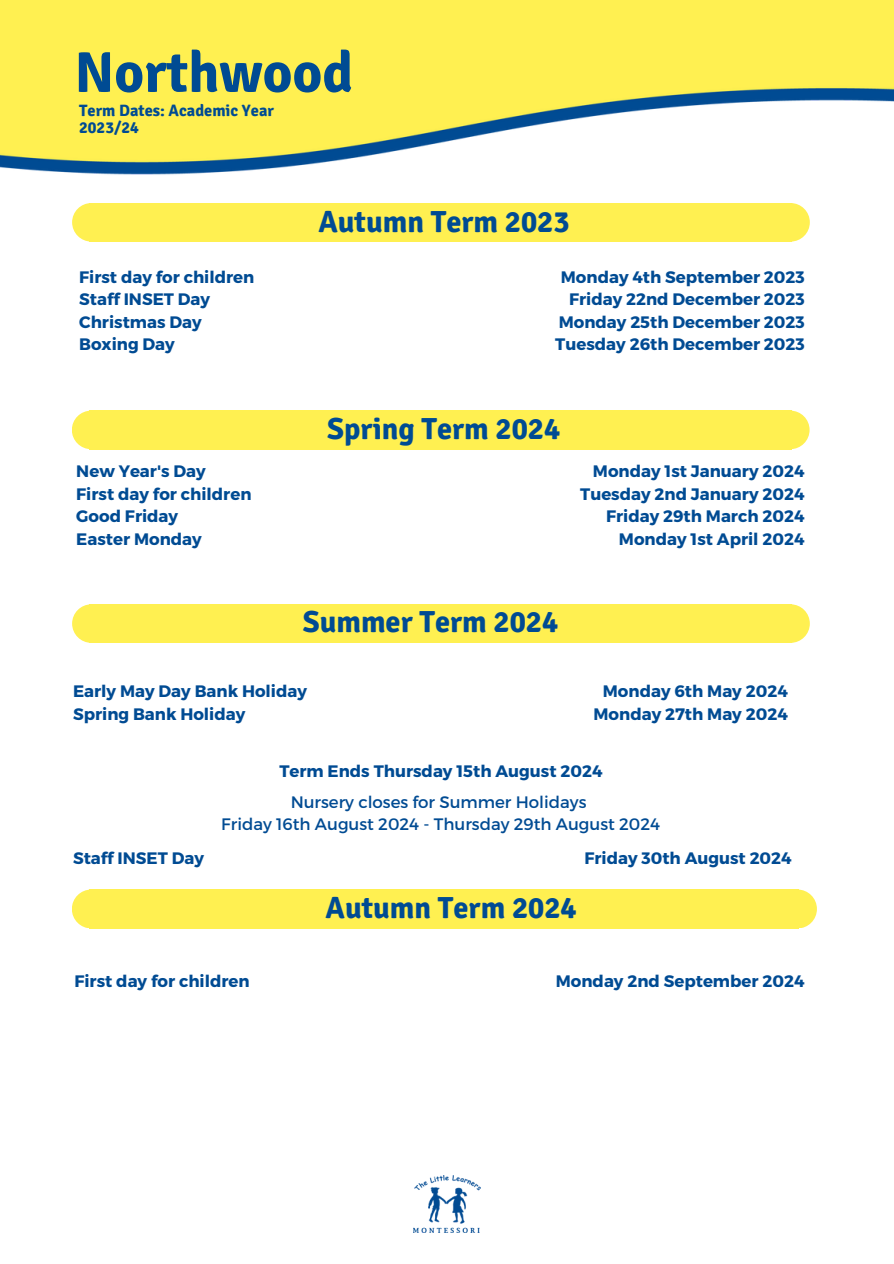
<style>
.page{position:relative;width:894px;height:1264px;background:#fff}
.page>*{position:absolute;margin:0;border:0;box-sizing:border-box;transform-origin:0 0}
.t1{font:700 57.15px "Signika";color:#004b93}
.t2{font:700 30.45px "Signika";color:#004b93}
.t3{font:700 16.65px/22.5px "Montserrat";color:#004b93}
.t4{font:16.65px/22.5px "Montserrat";color:#004b93;text-align:center}
.t5{font:700 16.5px/22.5px "Montserrat";color:#004b93}
.t6{font:700 16.35px/17.4px "Signika";color:#004b93}
</style>
<div class="page">
<img style="left:0;top:0;width:893px;height:175px">
<img style="left:413px;top:1175px;width:67px;height:57px">
<div style="left:89px;top:410px;width:702px;height:39px;background:#fff051"></div>
<div style="left:72px;top:410px;width:38px;height:39px;background:#fff051;border-radius:50%"></div>
<div style="left:770px;top:410px;width:39px;height:39px;background:#fff051;border-radius:50%"></div>
<div style="left:90px;top:604px;width:701px;height:39px;background:#fff051"></div>
<div style="left:72px;top:604px;width:39px;height:39px;background:#fff051;border-radius:50%"></div>
<div style="left:771px;top:604px;width:38px;height:39px;background:#fff051;border-radius:50%"></div>
<div style="left:89px;top:889px;width:709px;height:39px;background:#fff051"></div>
<div style="left:72px;top:889px;width:39px;height:39px;background:#fff051;border-radius:50%"></div>
<div style="left:777px;top:889px;width:39px;height:39px;background:#fff051;border-radius:50%"></div>
<div style="left:90px;top:203px;width:701px;height:38px;background:#fff051"></div>
<div style="left:72px;top:203px;width:39px;height:38px;background:#fff051;border-radius:50%"></div>
<div style="left:771px;top:203px;width:38px;height:38px;background:#fff051;border-radius:50%"></div>
<h1 class="t1" style="left:74px;top:38px;width:280px">Northwood</h1>
<p class="t6" style="left:79px;top:102px;width:196px">Term Dates: Academic Year<br>2023/24</p>
<p class="t3" style="left:79px;top:265px;width:177px">First day for children<br>Staff INSET Day<br>Christmas Day<br>Boxing Day</p>
<p class="t3" style="left:76px;top:459px;width:177px">New Year's Day<br>First day for children<br>Good Friday<br>Easter Monday</p>
<h2 class="t2" style="left:318px;top:203px;width:252px">Autumn Term 2023</h2>
<p class="t3" style="left:555px;top:265px;width:251px;text-align:right">Monday 4th September 2023<br>Friday 22nd December 2023<br>Monday 25th December 2023<br>Tuesday 26th December 2023</p>
<h2 class="t2" style="left:327px;top:411px;width:234px">Spring Term 2024</h2>
<p class="t3" style="left:580px;top:459px;width:226px;text-align:right">Monday 1st January 2024<br>Tuesday 2nd January 2024<br>Friday 29th March 2024<br>Monday 1st April 2024</p>
<h2 class="t2" style="left:303px;top:603px;width:257px">Summer Term 2024</h2>
<p class="t5" style="left:73px;top:679px;width:235px">Early May Day Bank Holiday<br>Spring Bank Holiday</p>
<p class="t5" style="left:593px;top:679px;width:196px;text-align:center">Monday 6th May 2024<br>Monday 27th May 2024</p>
<p class="t3" style="left:279px;top:759px;width:324px">Term Ends Thursday 15th August 2024</p>
<p class="t5" style="left:73px;top:845px;width:132px">Staff INSET Day</p>
<p class="t4" style="left:221px;top:789px;width:440px">Nursery closes for Summer Holidays<br>Friday 16th August 2024 - Thursday 29th August 2024</p>
<p class="t5" style="left:584px;top:845px;width:209px">Friday 30th August 2024</p>
<h2 class="t2" style="left:325px;top:889px;width:252px">Autumn Term 2024</h2>
<p class="t3" style="left:74px;top:968px;width:177px">First day for children</p>
<p class="t3" style="left:555px;top:968px;width:250px">Monday 2nd September 2024</p>
</div>
